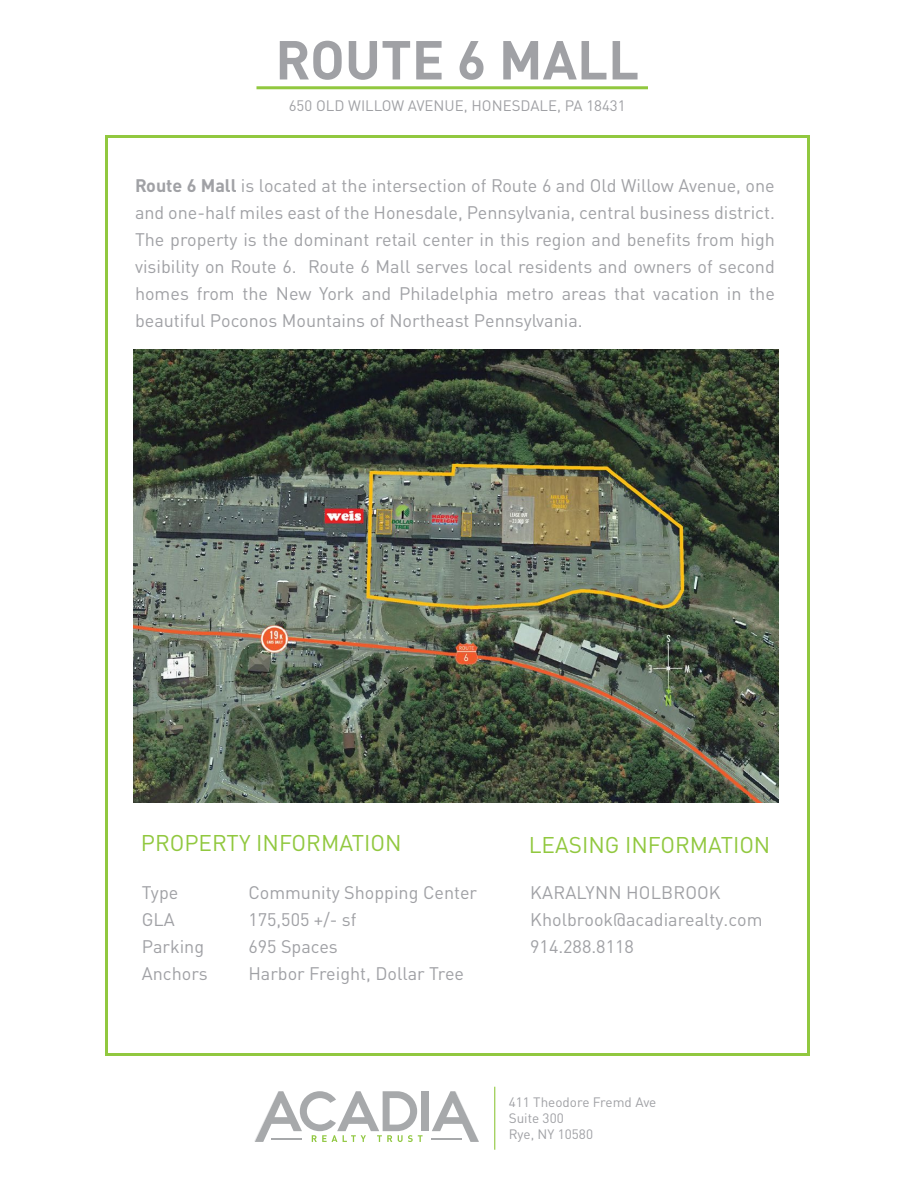
<style>
.page{position:relative;width:918px;height:1188px;background:#fff}
.page>*{position:absolute;margin:0;border:0;box-sizing:border-box;transform-origin:0 0}
.t1{font:700 54px "DIN Pro";color:#a0a1a5}
.t2{font:22.5px "DIN Pro";color:#91c83f}
.t3{font:18px/27px "DIN Pro";color:#a0a1a5;text-align:justify}
.t4{font:15px "DIN Pro";color:#a0a1a5}
.t5{font:13.5px/16.2px "DIN Pro";color:#a0a1a5}
.s1{font-weight:700}
</style>
<div class="page">
<hr style="left:494px;top:1087px;width:1px;height:63px;background:#91c83f">
<svg style="left:432px;top:1091px;width:47px;height:51px"></svg>
<div style="left:421px;top:1091px;width:7px;height:40px;background:#a7a9ab"></div>
<hr style="left:432px;top:1138px;width:30px;height:2px;background:#a7a9ab">
<svg style="left:255px;top:1091px;width:168px;height:51px"></svg>
<hr style="left:256px;top:86px;width:392px;height:3px;background:#91c83f">
<img style="left:133px;top:349px;width:645px;height:453px">
<h1 class="t1" style="left:275px;top:15px;width:365px">ROUTE 6 MALL</h1>
<p class="t4" style="left:289px;top:94px;width:338px">650 OLD WILLOW AVENUE, HONESDALE, PA 18431</p>
<p class="t3" style="left:135px;top:170px;width:641px"><span class="s1">Route 6 Mall</span> is located at the intersection of Route 6 and Old Willow Avenue, one and one-half miles east of the Honesdale, Pennsylvania, central business district.<br>The property is the dominant retail center in this region and benefits from high visibility on Route 6. Route 6 Mall serves local residents and owners of second homes from the New York and Philadelphia metro areas that vacation in the beautiful Poconos Mountains of Northeast Pennsylvania.</p>
<p class="t2" style="left:141px;top:825px;width:262px">PROPERTY INFORMATION</p>
<p class="t2" style="left:529px;top:827px;width:243px">LEASING INFORMATION</p>
<p class="t3" style="left:530px;top:878px;width:192px">KARALYNN HOLBROOK</p>
<p class="t3" style="left:530px;top:905px;width:234px">Kholbrook@acadiarealty.com</p>
<p class="t3" style="left:530px;top:932px;width:105px">914.288.8118</p>
<p class="t3" style="left:142px;top:878px;width:38px">Type</p>
<p class="t3" style="left:248px;top:878px;width:230px">Community Shopping Center</p>
<p class="t3" style="left:142px;top:905px;width:35px">GLA</p>
<p class="t3" style="left:248px;top:905px;width:110px">175,505 +/- sf</p>
<p class="t3" style="left:142px;top:932px;width:64px">Parking</p>
<p class="t3" style="left:248px;top:932px;width:91px">695 Spaces</p>
<p class="t3" style="left:142px;top:959px;width:67px">Anchors</p>
<p class="t3" style="left:248px;top:959px;width:217px">Harbor Freight, Dollar Tree</p>
<p class="t5" style="left:509px;top:1093px;width:149px">411 Theodore Fremd Ave<br>Suite 300<br>Rye, NY 10580</p>
</div>
